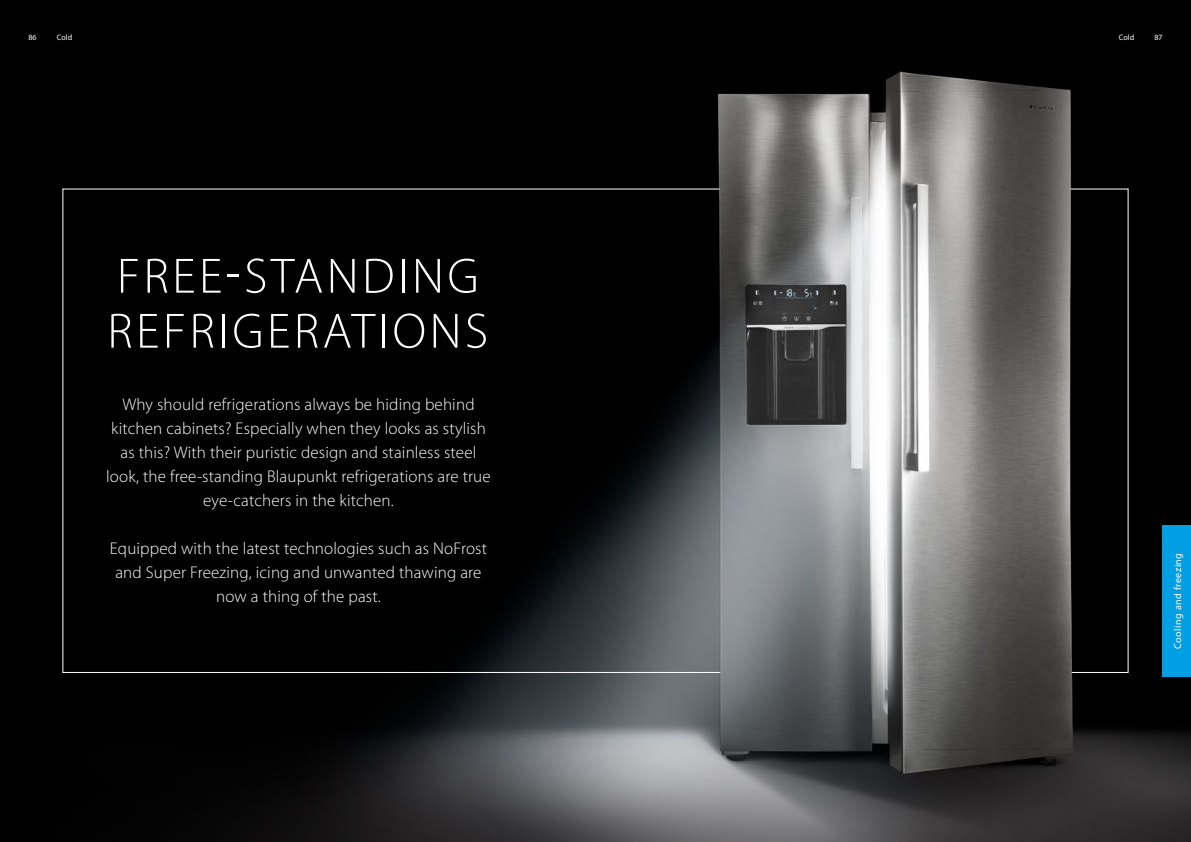
<style>
.page{position:relative;width:1191px;height:842px;background:#fff}
.page>*{position:absolute;margin:0;border:0;box-sizing:border-box;transform-origin:0 0}
.t1{font:300 50px/55px "Myriad Pro";letter-spacing:.07em;color:#fff}
.t2{font:300 17px/24px "Myriad Pro";letter-spacing:.01em;color:#fff;text-align:center}
.t3{font:10px "Myriad Pro";letter-spacing:.05em;color:#fff}
.t4{font:8px "Myriad Pro";color:#fff}
</style>
<div class="page">
<img style="left:0;top:0;width:1191px;height:842px">
<div style="left:1162px;top:525px;width:29px;height:152px;background:#009ee3"></div>
<p class="t4" style="left:57px;top:32px;width:17px">Cold</p>
<p class="t4" style="left:1119px;top:32px;width:17px">Cold</p>
<p class="t4" style="left:28px;top:32px;width:10px">86</p>
<p class="t4" style="left:1154px;top:32px;width:10px">87</p>
<h1 class="t1" style="left:107px;top:248px;width:382px">FREE-STANDING<br>REFRIGERATIONS</h1>
<p class="t2" style="left:106px;top:392px;width:386px">Why should refrigerations always be hiding behind kitchen cabinets? Especially when they looks as stylish as this? With their puristic design and stainless steel look, the free-standing Blaupunkt refrigerations are true eye-catchers in the kitchen.</p>
<p class="t2" style="left:110px;top:536px;width:378px">Equipped with the latest technologies such as NoFrost and Super Freezing, icing and unwanted thawing are now a thing of the past.</p>
<p class="t3" style="left:1171px;top:649px;width:98px;rotate:-90deg">Cooling and freezing</p>
</div>
